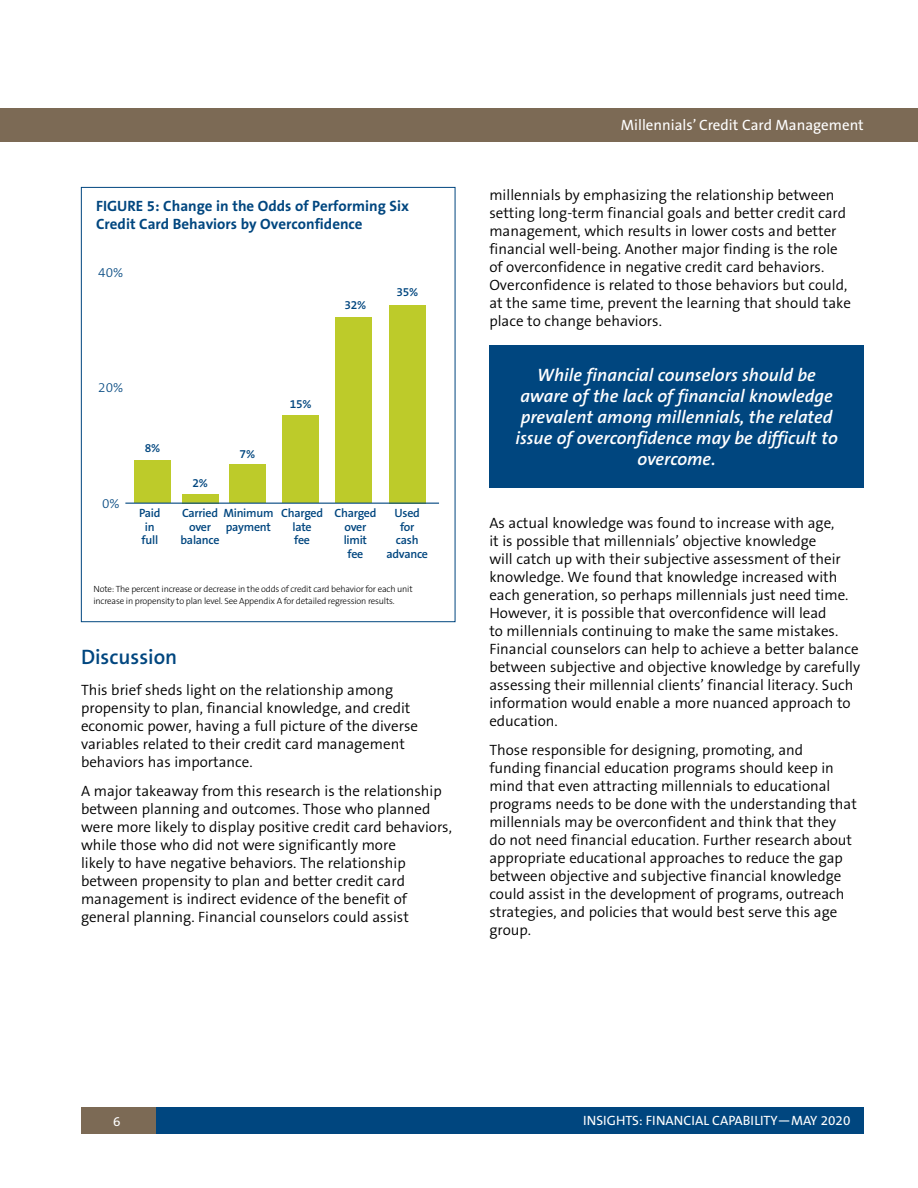
<style>
.page{position:relative;width:918px;height:1188px;background:#fff}
.page>*{position:absolute;margin:0;border:0;box-sizing:border-box;transform-origin:0 0}
.t1{font:600 21px "The Sans B6";color:#00467f}
.t2{font:italic 600 18px/21px "The Sans B6";color:#fff;text-align:center}
.t3{font:300 15px/18px "The Sans B4";color:#000}
.t4{font:700 15px/18px "The Sans B7";color:#00467f}
.t5{font:15px "The Sans B5 Plain";color:#fff}
.t6{font:13.5px "The Sans B5 Plain";color:#fff}
.t7{font:300 13.5px "The Sans B3";color:#00467f}
.t8{font:600 12px/13.5px "The Sans B6";letter-spacing:-.02em;color:#00467f;text-align:center}
.t9{font:300 9px/12px "The Sans B3";letter-spacing:-.02em;color:#000}
</style>
<div class="page">
<div style="left:155px;top:1107px;width:709px;height:27px;background:#00467f"></div>
<div style="left:81px;top:1107px;width:74px;height:27px;background:#7c6a55"></div>
<div style="left:0;top:108px;width:918px;height:34px;background:#7c6a55"></div>
<div style="left:135px;top:460px;width:36px;height:43px;background:#bdcb2a"></div>
<div style="left:182px;top:494px;width:36px;height:10px;background:#bdcb2a"></div>
<div style="left:229px;top:464px;width:36px;height:39px;background:#bdcb2a"></div>
<div style="left:283px;top:415px;width:36px;height:88px;background:#bdcb2a"></div>
<div style="left:336px;top:317px;width:36px;height:186px;background:#bdcb2a"></div>
<div style="left:389px;top:305px;width:36px;height:199px;background:#bdcb2a"></div>
<hr style="left:125px;top:503px;width:314px;height:1px;background:#00467f">
<div style="left:489px;top:345px;width:375px;height:143px;background:#00467f"></div>
<p class="t4" style="left:96px;top:198px;width:314px">FIGURE 5: Change in the Odds of Performing Six<br>Credit Card Behaviors by Overconfidence</p>
<p class="t7" style="left:98px;top:265px;width:26px">40%</p>
<p class="t8" style="left:345px;top:299px;width:23px">32%</p>
<p class="t8" style="left:396px;top:286px;width:23px">35%</p>
<p class="t7" style="left:98px;top:380px;width:26px">20%</p>
<p class="t7" style="left:102px;top:496px;width:19px">0%</p>
<p class="t8" style="left:145px;top:442px;width:17px">8%</p>
<p class="t8" style="left:139px;top:507px;width:23px;text-align:left">Paid in full</p>
<p class="t8" style="left:290px;top:398px;width:23px">15%</p>
<p class="t8" style="left:192px;top:477px;width:17px">2%</p>
<p class="t8" style="left:240px;top:448px;width:17px">7%</p>
<p class="t8" style="left:182px;top:507px;width:93px">Carried Minimum</p>
<p class="t8" style="left:189px;top:520px;width:23px">over</p>
<p class="t8" style="left:181px;top:534px;width:41px">balance</p>
<p class="t8" style="left:226px;top:520px;width:47px">payment</p>
<p class="t8" style="left:281px;top:507px;width:44px">Charged late<br>fee</p>
<p class="t8" style="left:334px;top:507px;width:44px">Charged over limit fee</p>
<p class="t8" style="left:386px;top:507px;width:43px">Used for<br>cash advance</p>
<p class="t9" style="left:93px;top:583px;width:321px">Note: The percent increase or decrease in the odds of credit card behavior for each unit increase in propensity to plan level. See Appendix A for detailed regression results.</p>
<h1 class="t1" style="left:81px;top:645px;width:98px">Discussion</h1>
<p class="t3" style="left:81px;top:681px;width:339px">This brief sheds light on the relationship among propensity to plan, financial knowledge, and credit economic power, having a full picture of the diverse variables related to their credit card management behaviors has importance.</p>
<p class="t3" style="left:81px;top:782px;width:372px">A major takeaway from this research is the relationship between planning and outcomes. Those who planned were more likely to display positive credit card behaviors, while those who did not were significantly more<br>likely to have negative behaviors. The relationship between propensity to plan and better credit card management is indirect evidence of the benefit of general planning. Financial counselors could assist</p>
<p class="t5" style="left:621px;top:117px;width:244px">Millennials’ Credit Card Management</p>
<p class="t3" style="left:489px;top:186px;width:363px">millennials by emphasizing the relationship between setting long-term financial goals and better credit card management, which results in lower costs and better financial well-being. Another major finding is the role of overconfidence in negative credit card behaviors.<br>Overconfidence is related to those behaviors but could, at the same time, prevent the learning that should take place to change behaviors.</p>
<p class="t2" style="left:515px;top:365px;width:324px">While financial counselors should be aware of the lack of financial knowledge prevalent among millennials, the related issue of overconfidence may be difficult to overcome.</p>
<p class="t3" style="left:489px;top:514px;width:372px">As actual knowledge was found to increase with age,<br>it is possible that millennials’ objective knowledge<br>will catch up with their subjective assessment of their knowledge. We found that knowledge increased with each generation, so perhaps millennials just need time.<br>However, it is possible that overconfidence will lead<br>to millennials continuing to make the same mistakes.<br>Financial counselors can help to achieve a better balance between subjective and objective knowledge by carefully assessing their millennial clients’ financial literacy. Such information would enable a more nuanced approach to education.</p>
<p class="t3" style="left:489px;top:741px;width:369px">Those responsible for designing, promoting, and funding financial education programs should keep in mind that even attracting millennials to educational programs needs to be done with the understanding that millennials may be overconfident and think that they<br>do not need financial education. Further research about appropriate educational approaches to reduce the gap between objective and subjective financial knowledge could assist in the development of programs, outreach strategies, and policies that would best serve this age group.</p>
<p class="t6" style="left:113px;top:1114px;width:9px">6</p>
<p class="t6" style="left:583px;top:1114px;width:269px">INSIGHTS: FINANCIAL CAPABILITY—MAY 2020</p>
</div>
